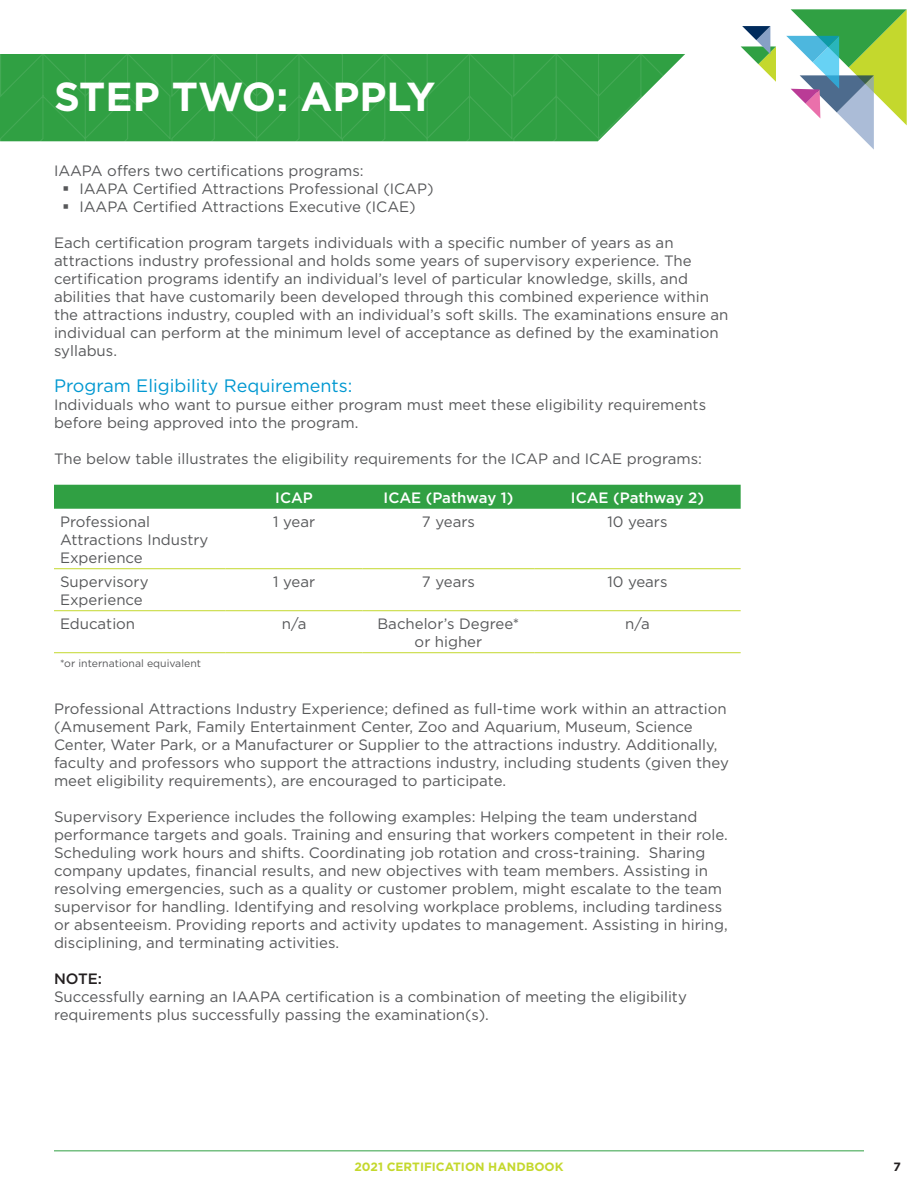
<style>
.page{position:relative;width:918px;height:1188px;background:#fff}
.page>*{position:absolute;margin:0;border:0;box-sizing:border-box;transform-origin:0 0}
.t1{font:700 40.5px "Gotham";color:#fff}
.Header_blue{font:18px "Gotham";color:#0098d1}
.Body_Text{font:15px/18px "Gotham";color:#57585a}
.t2{font:500 15px "Gotham";color:#fff}
.Bold_subhead{font:500 15px "Gotham";color:#231f20}
.t3{font:700 12px "Gotham";color:#c4d82d}
.t4{font:700 12px "Gotham";color:#231f20}
.t5{font:10.5px "Gotham";color:#57585a}
</style>
<div class="page">
<svg style="left:741px;top:26px;width:35px;height:56px"></svg>
<svg style="left:786px;top:9px;width:121px;height:141px"></svg>
<hr style="left:54px;top:1150px;width:810px;height:1px;background:#30a043">
<svg style="left:0;top:54px;width:341px;height:88px;background:#32a145"></svg>
<svg style="left:341px;top:54px;width:344px;height:88px;background:#4bac5c"></svg>
<div style="left:54px;top:485px;width:687px;height:24px;background:#30a043"></div>
<hr style="left:54px;top:568px;width:172px;height:1px;background:#c4d82d">
<hr style="left:226px;top:568px;width:137px;height:1px;background:#c4d82d">
<hr style="left:363px;top:568px;width:171px;height:1px;background:#c4d82d">
<hr style="left:534px;top:568px;width:207px;height:1px;background:#c4d82d">
<hr style="left:54px;top:610px;width:172px;height:1px;background:#c4d82d">
<hr style="left:226px;top:610px;width:137px;height:1px;background:#c4d82d">
<hr style="left:363px;top:610px;width:171px;height:1px;background:#c4d82d">
<hr style="left:534px;top:610px;width:207px;height:1px;background:#c4d82d">
<hr style="left:54px;top:652px;width:172px;height:1px;background:#c4d82d">
<hr style="left:226px;top:652px;width:137px;height:1px;background:#c4d82d">
<hr style="left:363px;top:652px;width:171px;height:1px;background:#c4d82d">
<hr style="left:534px;top:652px;width:207px;height:1px;background:#c4d82d">
<p class="t1" style="left:54px;top:70px;width:383px">STEP TWO: APPLY</p>
<p class="Body_Text" style="left:54px;top:162px;width:311px">IAAPA offers two certifications programs:</p>
<p class="Body_Text" style="left:80px;top:180px;width:356px">IAAPA Certified Attractions Professional (ICAP)</p>
<p class="Body_Text" style="left:80px;top:198px;width:338px">IAAPA Certified Attractions Executive (ICAE)</p>
<p class="Body_Text" style="left:54px;top:234px;width:676px">Each certification program targets individuals with a specific number of years as an attractions industry professional and holds some years of supervisory experience. The certification programs identify an individual’s level of particular knowledge, skills, and abilities that have customarily been developed through this combined experience within the attractions industry, coupled with an individual’s soft skills. The examinations ensure an individual can perform at the minimum level of acceptance as defined by the examination syllabus.</p>
<p class="Header_blue" style="left:54px;top:374px;width:300px">Program Eligibility Requirements:</p>
<p class="Body_Text" style="left:54px;top:396px;width:654px">Individuals who want to pursue either program must meet these eligibility requirements before being approved into the program.</p>
<p class="Body_Text" style="left:54px;top:450px;width:650px">The below table illustrates the eligibility requirements for the ICAP and ICAE programs:</p>
<p class="t2" style="left:275px;top:488px;width:39px">ICAP</p>
<p class="t2" style="left:384px;top:488px;width:131px">ICAE (Pathway 1)</p>
<p class="t2" style="left:571px;top:488px;width:135px">ICAE (Pathway 2)</p>
<p class="Body_Text" style="left:60px;top:512px;width:150px">Professional<br>Attractions Industry<br>Experience</p>
<p class="Body_Text" style="left:273px;top:512px;width:43px">1 year</p>
<p class="Body_Text" style="left:422px;top:512px;width:54px">7 years</p>
<p class="Body_Text" style="left:607px;top:512px;width:62px">10 years</p>
<p class="Body_Text" style="left:60px;top:572px;width:90px">Supervisory<br>Experience</p>
<p class="Body_Text" style="left:273px;top:572px;width:43px">1 year</p>
<p class="Body_Text" style="left:422px;top:572px;width:54px">7 years</p>
<p class="Body_Text" style="left:607px;top:572px;width:62px">10 years</p>
<p class="Body_Text" style="left:60px;top:614px;width:77px">Education</p>
<p class="Body_Text" style="left:282px;top:614px;width:26px">n/a</p>
<p class="Body_Text" style="left:377px;top:614px;width:143px;text-align:center">Bachelor’s Degree* or higher</p>
<p class="Body_Text" style="left:625px;top:614px;width:26px">n/a</p>
<p class="t5" style="left:60px;top:657px;width:143px">*or international equivalent</p>
<p class="Body_Text" style="left:54px;top:699px;width:676px">Professional Attractions Industry Experience; defined as full-time work within an attraction (Amusement Park, Family Entertainment Center, Zoo and Aquarium, Museum, Science Center, Water Park, or a Manufacturer or Supplier to the attractions industry. Additionally, faculty and professors who support the attractions industry, including students (given they meet eligibility requirements), are encouraged to participate.</p>
<p class="Body_Text" style="left:54px;top:807px;width:675px">Supervisory Experience includes the following examples: Helping the team understand performance targets and goals. Training and ensuring that workers competent in their role.<br>Scheduling work hours and shifts. Coordinating job rotation and cross-training. Sharing company updates, financial results, and new objectives with team members. Assisting in resolving emergencies, such as a quality or customer problem, might escalate to the team supervisor for handling. Identifying and resolving workplace problems, including tardiness or absenteeism. Providing reports and activity updates to management. Assisting in hiring, disciplining, and terminating activities.</p>
<p class="Bold_subhead" style="left:54px;top:968px;width:49px">NOTE:</p>
<p class="Body_Text" style="left:54px;top:987px;width:634px">Successfully earning an IAAPA certification is a combination of meeting the eligibility requirements plus successfully passing the examination(s).</p>
<p class="t3" style="left:354px;top:1159px;width:211px">2021 CERTIFICATION HANDBOOK</p>
<p class="t4" style="left:893px;top:1159px;width:9px">7</p>
</div>
